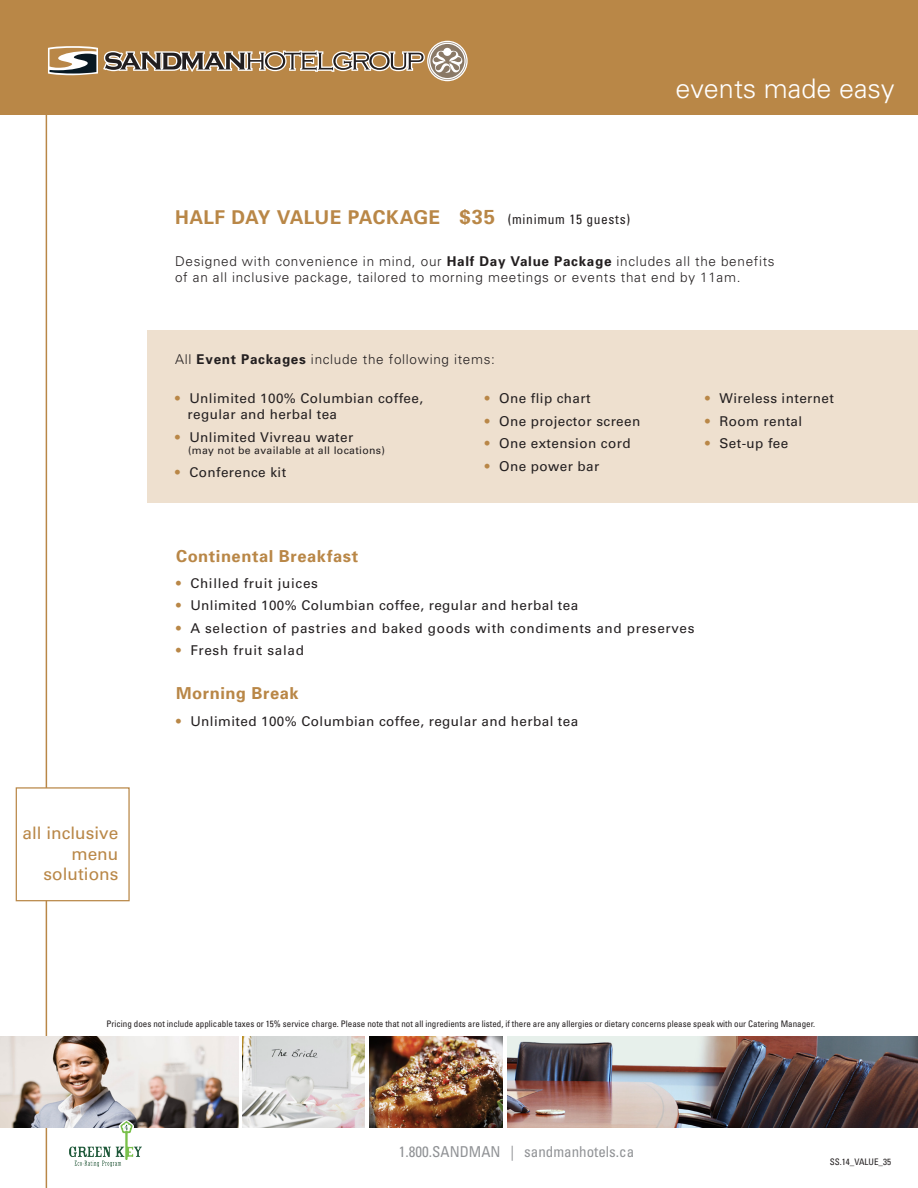
<style>
.page{position:relative;width:918px;height:1188px;background:#fff}
.page>*{position:absolute;margin:0;border:0;box-sizing:border-box;transform-origin:0 0}
.quote{font:300 27px "Univers";color:#fff}
.menu_discrip_part2{font:700 19.05px "Univers";letter-spacing:.02em;color:#b98747}
.quote-2{font:17.25px/20.7px "Univers";color:#b98747;text-align:right}
.menu_discrip_part2-2{font:700 16.5px "Univers";letter-spacing:.035em;color:#b98747}
.quote-3{font:condensed 15px "Univers";color:#919396}
.menu_discrip_part2-3{font:13.5px/16.2px "Univers";letter-spacing:.03em;color:#231f20}
.menu_discrip_part2-4{font:300 13.5px/16.2px "Univers";letter-spacing:.05em;color:#231f20}
.menu_discrip_part2-5{font:13.5px "Univers";letter-spacing:.05em;color:#231f20}
.menu_discrip_part2-6{font:10.5px "Univers";letter-spacing:.03em;color:#231f20}
.body{font:condensed 9px "Univers";color:#231f20}
.s1{font-size:20.4px}
.s2{font-weight:400;font-stretch:condensed;font-size:13.5px;color:#231f20}
.s3{font-weight:700}
.s4{color:#b98747}
</style>
<div class="page">
<hr style="left:46px;top:104px;width:1px;height:1084px;background:#b98747">
<div style="left:16px;top:787px;width:114px;height:114px;background:#fff;border:1px solid #b98747"></div>
<img style="left:508px;top:1037px;width:410px;height:91px">
<img style="left:0;top:1037px;width:238px;height:91px">
<img style="left:242px;top:1037px;width:122px;height:91px">
<img style="left:369px;top:1037px;width:134px;height:91px">
<div style="left:0;top:0;width:918px;height:114px;background:#b98747"></div>
<svg style="left:427px;top:41px;width:41px;height:40px"></svg>
<svg style="left:48px;top:41px;width:418px;height:39px"></svg>
<svg style="left:119px;top:1120px;width:15px;height:1px"></svg>
<img style="left:70px;top:1121px;width:72px;height:45px">
<div style="left:148px;top:330px;width:770px;height:173px;background:#eee0cf"></div>
<p class="quote" style="left:675px;top:72px;width:221px">events made easy</p>
<p class="menu_discrip_part2" style="left:175px;top:205px;width:457px">HALF DAY VALUE PACKAGE <span class="s1">$35</span> <span class="s2">(minimum 15 guests)</span></p>
<p class="menu_discrip_part2-4" style="left:175px;top:253px;width:601px">Designed with convenience in mind, our <span class="s3">Half Day Value Package</span> includes all the benefits of an all inclusive package, tailored to morning meetings or events that end by 11am.</p>
<p class="quote-2" style="left:23px;top:822px;width:97px">all inclusive menu solutions</p>
<p class="menu_discrip_part2-4" style="left:175px;top:351px;width:321px">All <span class="s3">Event Packages</span> include the following items:</p>
<p class="menu_discrip_part2-3" style="left:188px;top:390px;width:237px;text-indent:-12px"><span class="s4">•</span> Unlimited 100% Columbian coffee, regular and herbal tea</p>
<p class="menu_discrip_part2-3" style="left:175px;top:429px;width:180px"><span class="s4">•</span> Unlimited Vivreau water</p>
<p class="menu_discrip_part2-6" style="left:188px;top:444px;width:198px">(may not be available at all locations)</p>
<p class="menu_discrip_part2-3" style="left:175px;top:464px;width:113px"><span class="s4">•</span> Conference kit</p>
<p class="menu_discrip_part2-3" style="left:485px;top:390px;width:107px"><span class="s4">•</span> One flip chart</p>
<p class="menu_discrip_part2-3" style="left:485px;top:413px;width:157px"><span class="s4">•</span> One projector screen</p>
<p class="menu_discrip_part2-3" style="left:485px;top:436px;width:147px"><span class="s4">•</span> One extension cord</p>
<p class="menu_discrip_part2-3" style="left:485px;top:459px;width:116px"><span class="s4">•</span> One power bar</p>
<p class="menu_discrip_part2-3" style="left:705px;top:390px;width:130px"><span class="s4">•</span> Wireless internet</p>
<p class="menu_discrip_part2-3" style="left:705px;top:413px;width:99px"><span class="s4">•</span> Room rental</p>
<p class="menu_discrip_part2-3" style="left:705px;top:436px;width:85px"><span class="s4">•</span> Set-up fee</p>
<p class="menu_discrip_part2-2" style="left:176px;top:546px;width:184px">Continental Breakfast</p>
<p class="menu_discrip_part2-5" style="left:176px;top:575px;width:143px"><span class="s4">•</span> Chilled fruit juices</p>
<p class="menu_discrip_part2-3" style="left:176px;top:598px;width:404px"><span class="s4">•</span> Unlimited 100% Columbian coffee, regular and herbal tea</p>
<p class="menu_discrip_part2-5" style="left:176px;top:620px;width:520px"><span class="s4">•</span> A selection of pastries and baked goods with condiments and preserves</p>
<p class="menu_discrip_part2-5" style="left:176px;top:642px;width:129px"><span class="s4">•</span> Fresh fruit salad</p>
<p class="menu_discrip_part2-2" style="left:176px;top:683px;width:124px">Morning Break</p>
<p class="menu_discrip_part2-3" style="left:176px;top:713px;width:404px"><span class="s4">•</span> Unlimited 100% Columbian coffee, regular and herbal tea</p>
<p class="body" style="left:106px;top:1018px;width:710px">Pricing does not include applicable taxes or 15% service charge. Please note that not all ingredients are listed, if there are any allergies or dietary concerns please speak with our Catering Manager.</p>
<p class="quote-3" style="left:399px;top:1142px;width:237px">1.800.SANDMAN | sandmanhotels.ca</p>
<p class="body" style="left:830px;top:1156px;width:63px">SS.14_VALUE_35</p>
</div>
